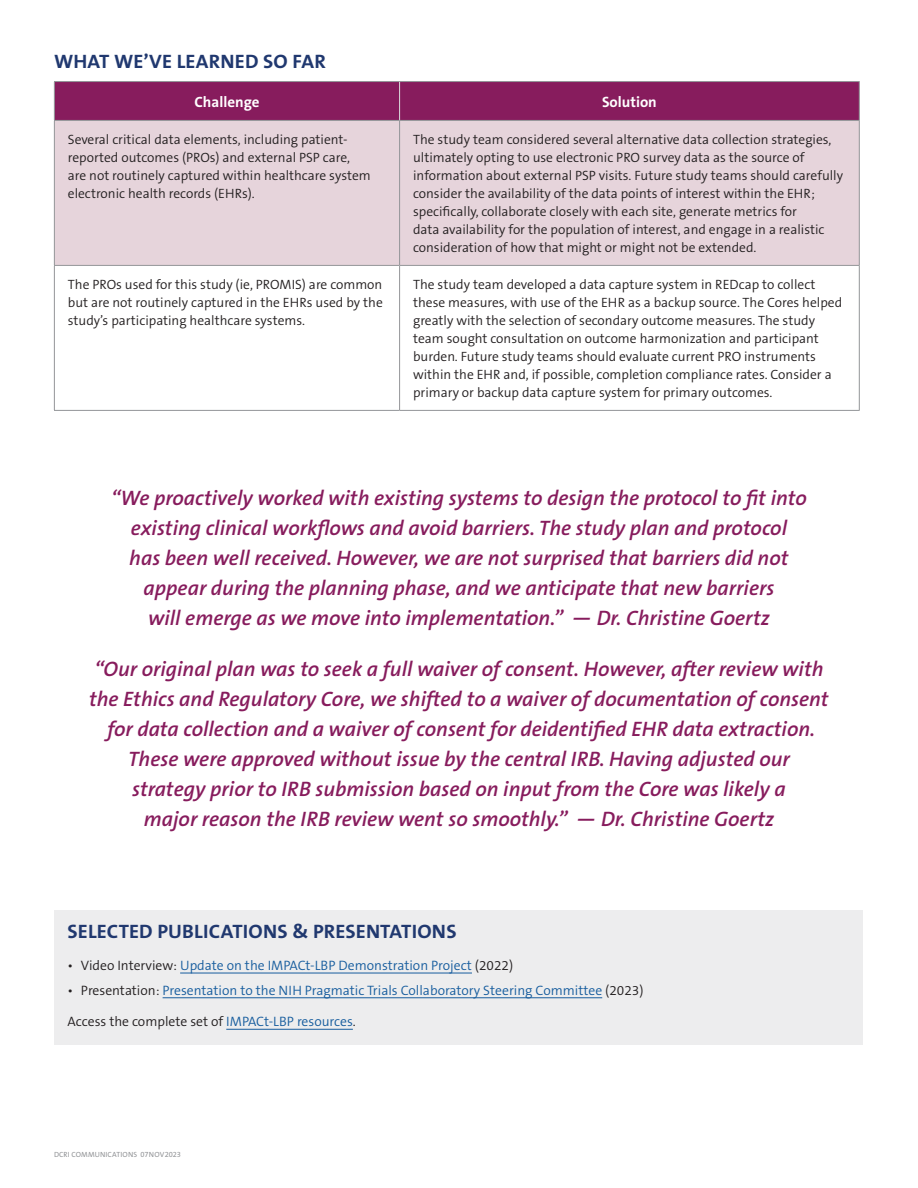
<style>
.page{position:relative;width:918px;height:1188px;background:#fff}
.page>*{position:absolute;margin:0;border:0;box-sizing:border-box;transform-origin:0 0}
.t1{font:italic 600 21px/30px "The Sans B W6";color:#871c5d;text-align:center}
.t2{font:700 19.5px "The Sans B W7";letter-spacing:.005em;color:#20386f;scale:1.04 1}
.t3{font:700 15px "The Sans B W7";color:#fff}
.t4{font:300 13.65px "The Sans B W4";color:#175d9e}
.t5{font:300 13.65px "The Sans B W4";color:#231f20}
.t6{font:300 13.5px/18px "The Sans B W4";color:#231f20}
.t7{font:7.5px "The Sans B W5 Plain";letter-spacing:.015em;color:#939598}
.s1{color:#231f20}
.s2{color:#175d9e}
</style>
<div class="page">
<div style="left:55px;top:82px;width:804px;height:38px;background:#871c5d"></div>
<div style="left:55px;top:121px;width:804px;height:144px;background:#e6d4db"></div>
<svg style="left:55px;top:266px;width:804px;height:144px"></svg>
<hr style="left:54px;top:81px;width:346px;height:1px;background:#939598">
<hr style="left:54px;top:82px;width:1px;height:38px;background:#939598">
<hr style="left:400px;top:81px;width:460px;height:1px;background:#939598">
<hr style="left:859px;top:82px;width:1px;height:38px;background:#939598">
<hr style="left:54px;top:266px;width:1px;height:144px;background:#939598">
<hr style="left:399px;top:266px;width:1px;height:144px;background:#939598">
<hr style="left:859px;top:266px;width:1px;height:144px;background:#939598">
<hr style="left:399px;top:82px;width:1px;height:38px;background:#dcdddf">
<hr style="left:54px;top:120px;width:346px;height:1px;background:#939598">
<hr style="left:54px;top:121px;width:1px;height:144px;background:#939598">
<hr style="left:54px;top:265px;width:346px;height:1px;background:#939598">
<hr style="left:400px;top:120px;width:460px;height:1px;background:#939598">
<hr style="left:399px;top:121px;width:1px;height:144px;background:#939598">
<hr style="left:859px;top:121px;width:1px;height:144px;background:#939598">
<hr style="left:400px;top:265px;width:460px;height:1px;background:#939598">
<hr style="left:54px;top:410px;width:346px;height:1px;background:#939598">
<hr style="left:400px;top:410px;width:460px;height:1px;background:#939598">
<div style="left:54px;top:910px;width:809px;height:135px;background:#ededee"></div>
<hr style="left:180px;top:973px;width:292px;height:1px;background:#175d9e">
<hr style="left:163px;top:997px;width:439px;height:1px;background:#175d9e">
<hr style="left:226px;top:1029px;width:127px;height:1px;background:#175d9e">
<h2 class="t2" style="left:54px;top:49px;width:263px">WHAT WE’VE LEARNED SO FAR</h2>
<p class="t3" style="left:195px;top:92px;width:66px">Challenge</p>
<p class="t3" style="left:602px;top:92px;width:56px">Solution</p>
<p class="t6" style="left:68px;top:130px;width:305px">Several critical data elements, including patient&shy;reported outcomes (PROs) and external PSP care, are not routinely captured within healthcare system electronic health records (EHRs).</p>
<p class="t6" style="left:413px;top:130px;width:432px">The study team considered several alternative data collection strategies, ultimately opting to use electronic PRO survey data as the source of information about external PSP visits. Future study teams should carefully consider the availability of the data points of interest within the EHR; specifically, collaborate closely with each site, generate metrics for<br>data availability for the population of interest, and engage in a realistic consideration of how that might or might not be extended.</p>
<p class="t6" style="left:68px;top:275px;width:316px;text-align:justify">The PROs used for this study (ie, PROMIS) are common but are not routinely captured in the EHRs used by the study’s participating healthcare systems.</p>
<p class="t6" style="left:413px;top:275px;width:431px">The study team developed a data capture system in REDcap to collect these measures, with use of the EHR as a backup source. The Cores helped greatly with the selection of secondary outcome measures. The study team sought consultation on outcome harmonization and participant burden. Future study teams should evaluate current PRO instruments within the EHR and, if possible, completion compliance rates. Consider a primary or backup data capture system for primary outcomes.</p>
<p class="t1" style="left:111px;top:484px;width:697px">“We proactively worked with existing systems to design the protocol to fit into existing clinical workflows and avoid barriers. The study plan and protocol<br>has been well received. However, we are not surprised that barriers did not appear during the planning phase, and we anticipate that new barriers<br>will emerge as we move into implementation.” — Dr. Christine Goertz</p>
<p class="t1" style="left:89px;top:654px;width:741px">“Our original plan was to seek a full waiver of consent. However, after review with the Ethics and Regulatory Core, we shifted to a waiver of documentation of consent for data collection and a waiver of consent for deidentified EHR data extraction.<br>These were approved without issue by the central IRB. Having adjusted our strategy prior to IRB submission based on input from the Core was likely a<br>major reason the IRB review went so smoothly.” — Dr. Christine Goertz</p>
<h2 class="t2" style="left:68px;top:919px;width:375px">SELECTED PUBLICATIONS &amp; PRESENTATIONS</h2>
<p class="t4" style="left:68px;top:956px;width:447px"><span class="s1">• Video Interview:</span> Update on the IMPACt-LBP Demonstration Project <span class="s1">(2022)</span></p>
<p class="t4" style="left:68px;top:981px;width:578px"><span class="s1">• Presentation:</span> Presentation to the NIH Pragmatic Trials Collaboratory Steering Committee <span class="s1">(2023)</span></p>
<p class="t5" style="left:68px;top:1013px;width:290px">Access the complete set of <span class="s2">IMPACt-LBP resources</span>.</p>
<p class="t7" style="left:54px;top:1149px;width:129px">DCRI COMMUNICATIONS 07NOV2023</p>
</div>
